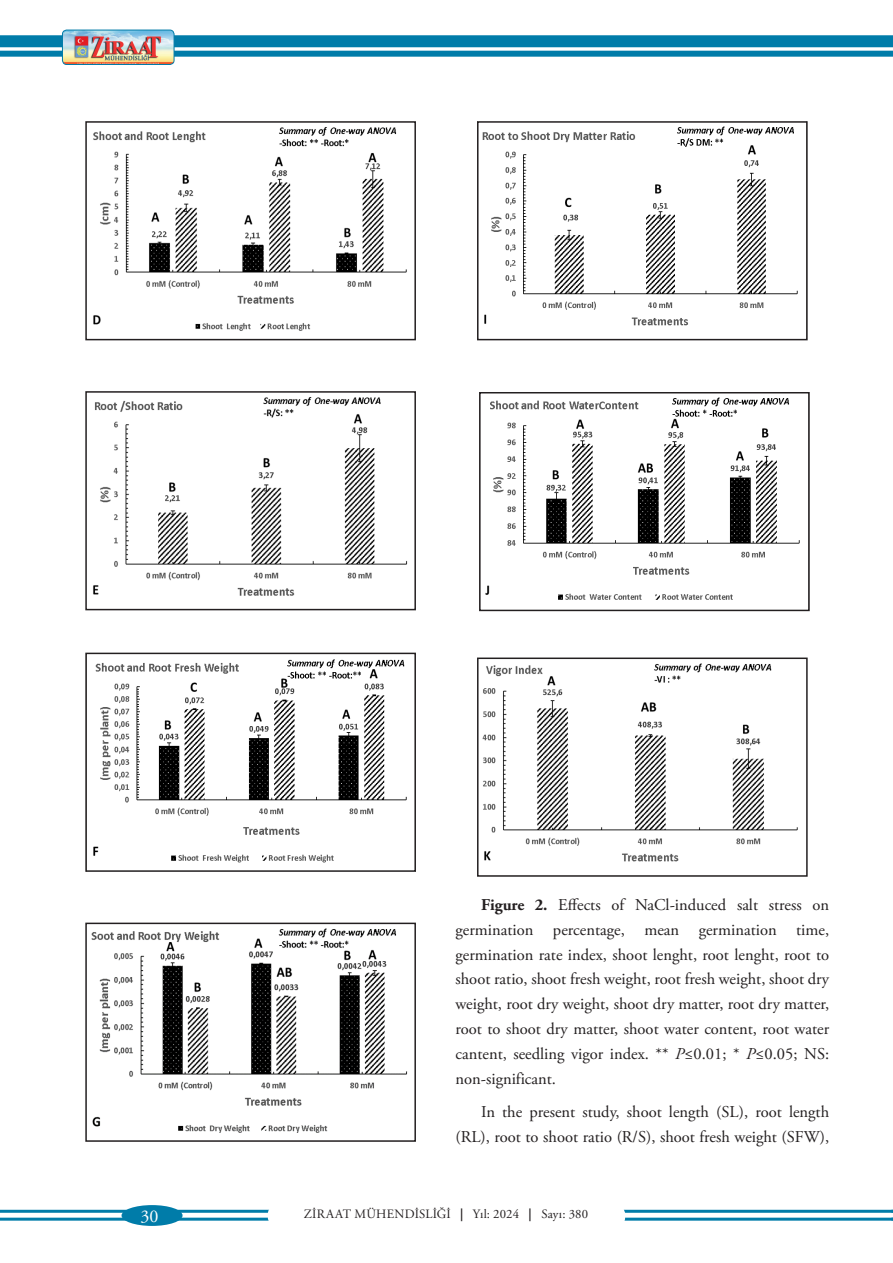
<style>
.page{position:relative;width:893px;height:1263px;background:#fff}
.page>*{position:absolute;margin:0;border:0;box-sizing:border-box;transform-origin:0 0}
.t1{font:18px "Adobe Garamond Pro";color:#fff}
.Dergipak_metin{font:16.5px/24.8px "Adobe Garamond Pro";color:#231f20;text-align:justify}
.t2{font:12.75px "Adobe Garamond Pro";letter-spacing:.015em;color:#231f20}
.s1{font-weight:700}
.s2{font-style:italic}
</style>
<div class="page">
<hr style="left:0;top:1218px;width:893px;height:3px;background:#007ca9">
<hr style="left:0;top:1210px;width:893px;height:3px;background:#007ca9">
<div style="left:122px;top:1205px;width:61px;height:21px;background:#007ca9;border-radius:50%"></div>
<div style="left:268px;top:1206px;width:357px;height:19px;background:#fff;border-radius:7px"></div>
<div style="left:0;top:35px;width:893px;height:12px;background:#007ca9"></div>
<div style="left:0;top:51px;width:893px;height:6px;background:#007ca9"></div>
<img style="left:62px;top:30px;width:112px;height:34px">
<div style="left:62px;top:30px;width:112px;height:35px;border:1px solid #007ca9;border-radius:4px"></div>
<img style="left:93px;top:127px;width:314px;height:204px">
<div style="left:85px;top:121px;width:331px;height:219px;border:2px solid #231f20"></div>
<img style="left:93px;top:397px;width:315px;height:199px">
<div style="left:85px;top:391px;width:331px;height:219px;border:2px solid #231f20"></div>
<img style="left:93px;top:659px;width:314px;height:204px">
<div style="left:85px;top:653px;width:331px;height:219px;border:2px solid #231f20"></div>
<img style="left:91px;top:928px;width:317px;height:205px">
<div style="left:85px;top:923px;width:331px;height:219px;border:2px solid #231f20"></div>
<img style="left:482px;top:126px;width:316px;height:200px">
<div style="left:477px;top:121px;width:331px;height:219px;border:2px solid #231f20"></div>
<img style="left:485px;top:397px;width:315px;height:203px">
<div style="left:479px;top:392px;width:331px;height:219px;border:2px solid #231f20"></div>
<img style="left:482px;top:663px;width:316px;height:199px">
<div style="left:477px;top:657px;width:331px;height:220px;border:2px solid #231f20"></div>
<p class="Dergipak_metin" style="left:455px;top:893px;width:375px;text-indent:26px"><span class="s1">Figure 2.</span> Effects of NaCl-induced salt stress on germination percentage, mean germination time, germination rate index, shoot lenght, root lenght, root to shoot ratio, shoot fresh weight, root fresh weight, shoot dry weight, root dry weight, shoot dry matter, root dry matter, root to shoot dry matter, shoot water content, root water cantent, seedling vigor index. ** <span class="s2">P≤</span>0.01; * <span class="s2">P≤</span>0.05; NS: non-significant.</p>
<p class="Dergipak_metin" style="left:455px;top:1100px;width:375px;text-align:right">In the present study, shoot length (SL), root length (RL), root to shoot ratio (R/S), shoot fresh weight (SFW),</p>
<p class="t1" style="left:141px;top:1205px;width:19px">30</p>
<p class="t2" style="left:304px;top:1206px;width:286px">ZİRAAT MÜHENDİSLİĞİ <span class="s1">|</span> Yıl: 2024 <span class="s1">|</span> Sayı: 380</p>
</div>
